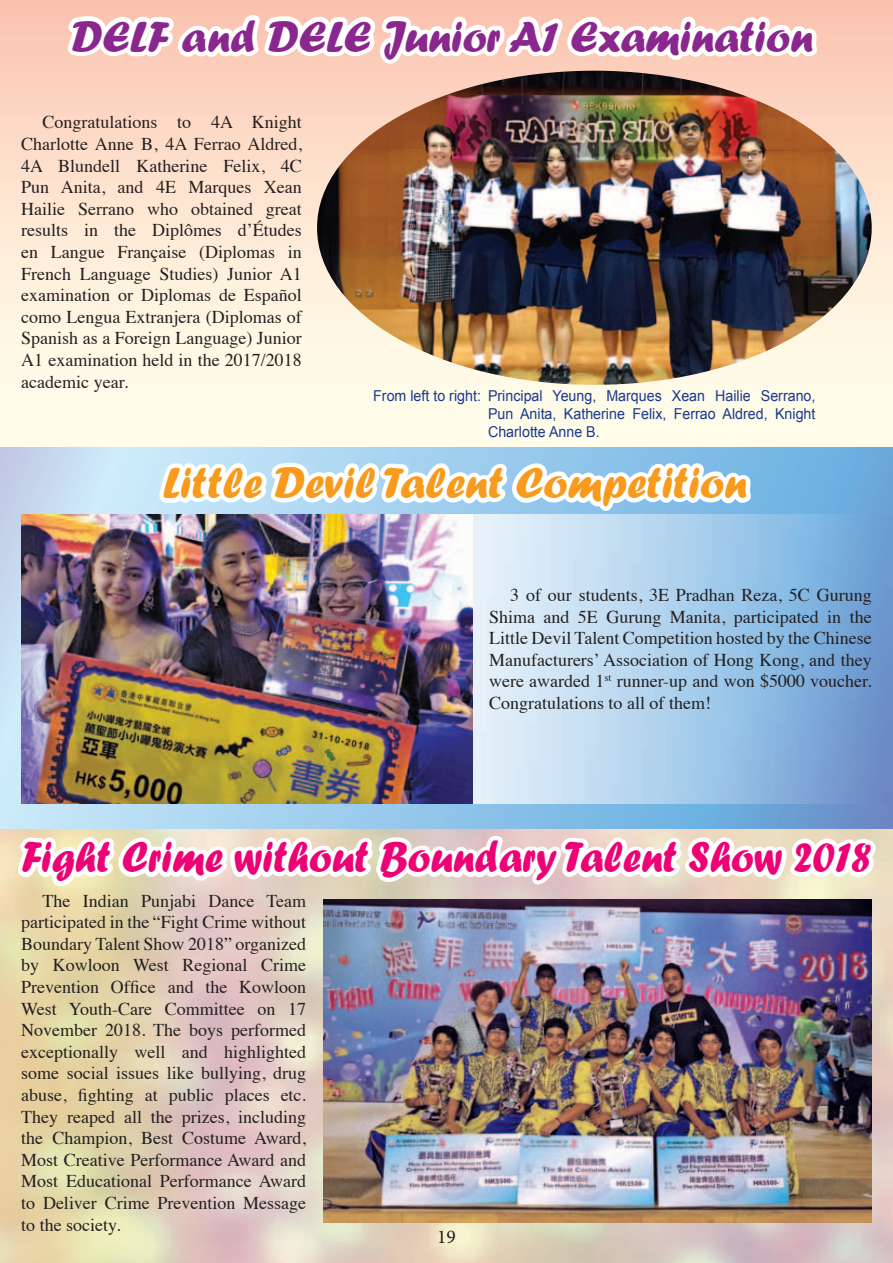
<style>
.page{position:relative;width:893px;height:1263px;background:#fff}
.page>*{position:absolute;margin:0;border:0;box-sizing:border-box;transform-origin:0 0}
.t1{font:45px "Forte";color:#ed0275;scale:.94 1}
.t2{font:45px "Forte";color:#8a278f}
.t3{font:45px "Forte";color:#f89a1c}
.t4{font:19.5px "Minion Pro";color:#231f20}
.t5{font:18px/21.6px "Times";color:#231f20;text-align:justify}
.t6{font:15px/18px "Arial";color:#1b388c;text-align:justify;scale:.95 1}
</style>
<div class="page">
<div style="left:0;top:0;width:893px;height:446px;background:linear-gradient(to bottom,#fcc6b3,#fffff1)"></div>
<img style="left:0;top:829px;width:893px;height:434px">
<img style="left:13px;top:184px;width:870px;height:852px">
<img style="left:323px;top:899px;width:549px;height:323px">
<svg style="left:61px;top:0;width:762px;height:112px"></svg>
<img style="left:317px;top:71px;width:555px;height:314px">
<h1 class="t2" style="left:71px;top:10px;width:743px">DELF and DELE Junior A1 Examination</h1>
<p class="t5" style="left:21px;top:110px;width:282px;text-indent:21px">Congratulations to 4A Knight Charlotte Anne B, 4A Ferrao Aldred, 4A Blundell Katherine Felix, 4C Pun Anita, and 4E Marques Xean Hailie Serrano who obtained great results in the Diplômes d’Études en Langue Française (Diplomas in French Language Studies) Junior A1 examination or Diplomas de Español como Lengua Extranjera (Diplomas of Spanish as a Foreign Language) Junior A1 examination held in the 2017/2018 academic year.</p>
<p class="t6" style="left:488px;top:387px;width:346px;text-indent:-115px">From left to right: Principal Yeung, Marques Xean Hailie Serrano, Pun Anita, Katherine Felix, Ferrao Aldred, Knight Charlotte Anne B.</p>
<h1 class="t3" style="left:163px;top:457px;width:586px">Little Devil Talent Competition</h1>
<p class="t5" style="left:489px;top:583px;width:384px;text-indent:21px">3 of our students, 3E Pradhan Reza, 5C Gurung Shima and 5E Gurung Manita, participated in the Little Devil Talent Competition hosted by the Chinese Manufacturers’ Association of Hong Kong, and they were awarded 1<sup>st</sup> runner-up and won $5000 voucher.<br>Congratulations to all of them!</p>
<h1 class="t1" style="left:21px;top:831px;width:906px">Fight Crime without Boundary Talent Show 2018</h1>
<p class="t5" style="left:21px;top:888px;width:286px;text-indent:21px">The Indian Punjabi Dance Team participated in the “Fight Crime without Boundary Talent Show 2018” organized by Kowloon West Regional Crime Prevention Office and the Kowloon West Youth-Care Committee on 17<br>November 2018. The boys performed exceptionally well and highlighted some social issues like bullying, drug abuse, fighting at public places etc.<br>They reaped all the prizes, including the Champion, Best Costume Award, Most Creative Performance Award and Most Educational Performance Award to Deliver Crime Prevention Message to the society.</p>
<p class="t4" style="left:437px;top:1224px;width:20px">19</p>
</div>
